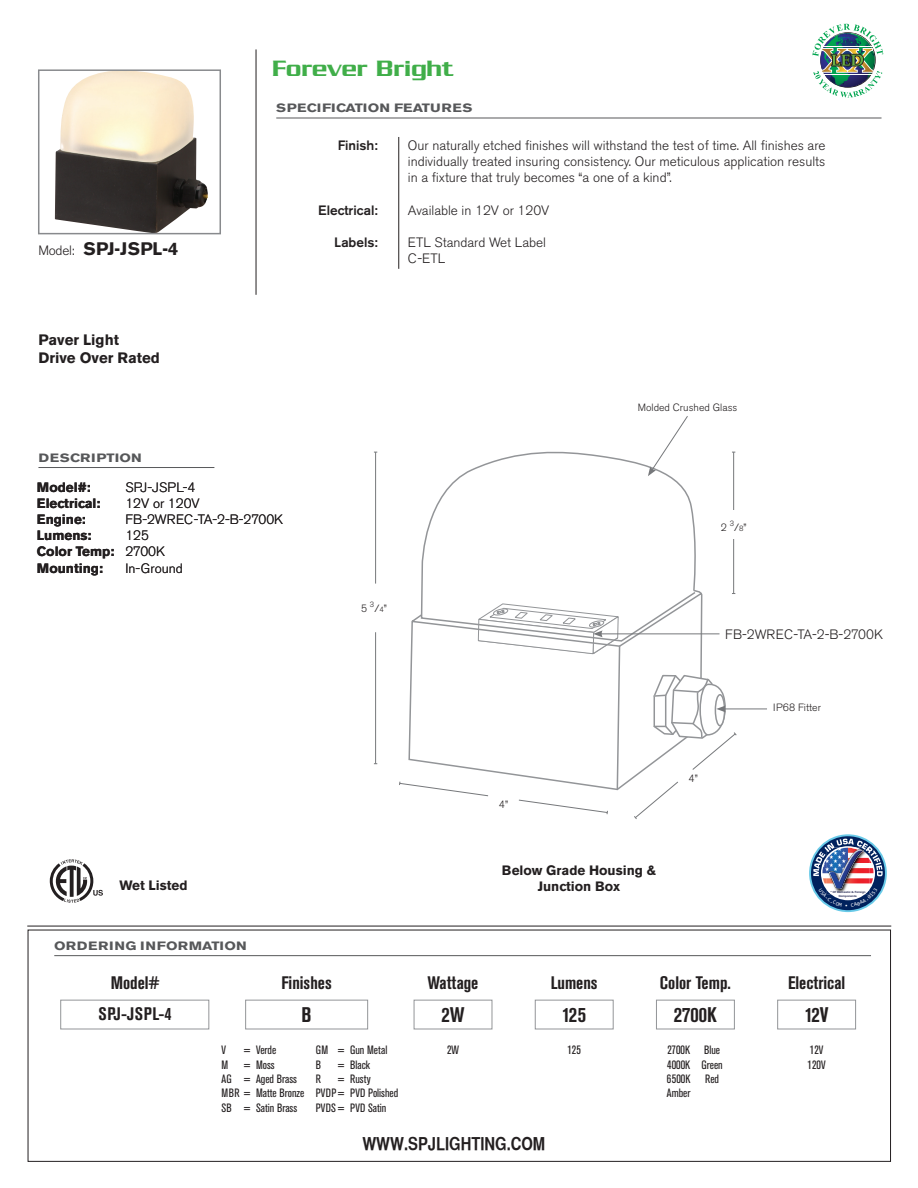
<style>
.page{position:relative;width:918px;height:1188px;background:#fff}
.page>*{position:absolute;margin:0;border:0;box-sizing:border-box;transform-origin:0 0}
.t1{font:500 24px "Serpentine";color:#40ae49}
.t2{font:700 condensed 21px "Akzidenz Grotesk BE";color:#231f20}
.t3{font:700 condensed 18px "Akzidenz Grotesk BE";color:#231f20}
.t4{font:18px "Helvetica CY Bold";color:#231f20}
.t5{font:700 18px "Akzidenz Grotesk BE";letter-spacing:.02em;color:#231f20}
.t6{font:700 15px "Akzidenz Grotesk BE";color:#231f20}
.t7{font:300 13.5px "Akzidenz Grotesk BE";color:#231f20}
.t8{font:700 13.5px "Akzidenz Grotesk BE";color:#231f20}
.t9{font:500 13.5px "Akzidenz Grotesk BE";color:#231f20}
.t10{font:condensed 12px/14.4px "Akzidenz Grotesk BE";color:#231f20}
.Paragraph_Style_1{font:700 12px "Akzidenz Grotesk BE";letter-spacing:.02em;color:#57585a;scale:1.22 1}
.Paragraph_Style_1-2{font:700 12px "Akzidenz Grotesk BE";color:#57585a;scale:1.22 1}
.t11{font:300 10.5px "Akzidenz Grotesk BE";color:#231f20}
.t12{font:700 3px "Eurostile";color:#141846;scale:1.09 1}
.s1{font-weight:300;font-size:13.5px}
.s2{font-weight:300}
.s3{font-size:7.5px}
</style>
<div class="page">
<hr style="left:38px;top:467px;width:176px;height:1px;background:#57585a">
<hr style="left:276px;top:118px;width:606px;height:1px;background:#57585a">
<img style="left:812px;top:24px;width:71px;height:74px">
<hr style="left:256px;top:49px;width:1px;height:246px;background:#231f20">
<hr style="left:398px;top:137px;width:1px;height:132px;background:#231f20">
<svg style="left:50px;top:859px;width:53px;height:44px"></svg>
<svg style="left:809px;top:834px;width:78px;height:78px"></svg>
<svg style="left:811px;top:836px;width:74px;height:74px"></svg>
<img style="left:55px;top:72px;width:153px;height:159px">
<div style="left:38px;top:69px;width:183px;height:165px;border:2px solid #888a8d"></div>
<svg style="left:634px;top:790px;width:35px;height:29px"></svg>
<svg style="left:621px;top:591px;width:82px;height:199px"></svg>
<svg style="left:421px;top:452px;width:279px;height:190px"></svg>
<hr style="left:27px;top:926px;width:864px;height:1px;background:#231f20">
<div style="left:28px;top:930px;width:863px;height:232px;border:1px solid #231f20"></div>
<hr style="left:54px;top:955px;width:817px;height:1px;background:#57585a">
<div style="left:60px;top:1000px;width:149px;height:29px;border:1px solid #939598"></div>
<div style="left:245px;top:1000px;width:123px;height:29px;border:1px solid #939598"></div>
<div style="left:414px;top:1000px;width:78px;height:29px;border:1px solid #939598"></div>
<div style="left:535px;top:1000px;width:79px;height:29px;border:1px solid #939598"></div>
<div style="left:656px;top:1000px;width:79px;height:29px;border:1px solid #939598"></div>
<div style="left:777px;top:1000px;width:79px;height:29px;border:1px solid #939598"></div>
<hr style="left:375px;top:452px;width:1px;height:132px;background:#76787b">
<hr style="left:375px;top:632px;width:1px;height:132px;background:#76787b">
<hr style="left:733px;top:452px;width:1px;height:60px;background:#76787b">
<hr style="left:733px;top:534px;width:1px;height:60px;background:#76787b">
<div style="left:714px;top:510px;width:39px;height:28px;background:#fff"></div>
<svg style="left:648px;top:416px;width:41px;height:60px"></svg>
<hr style="left:723px;top:709px;width:44px;height:1px;background:#76787b">
<svg style="left:653px;top:674px;width:84px;height:97px"></svg>
<hr style="left:600px;top:633px;width:120px;height:1px;background:#76787b">
<svg style="left:399px;top:603px;width:222px;height:212px"></svg>
<img style="left:813px;top:839px;width:70px;height:68px">
<p class="t1" style="left:273px;top:55px;width:183px">Forever Bright</p>
<p class="t5" style="left:38px;top:238px;width:141px"><span class="s1">Model:</span> SPJ-JSPL-4</p>
<p class="t6" style="left:38px;top:331px;width:82px">Paver Light</p>
<p class="t6" style="left:38px;top:349px;width:123px">Drive Over Rated</p>
<p class="Paragraph_Style_1" style="left:38px;top:451px;width:86px">DESCRIPTION</p>
<p class="Paragraph_Style_1-2" style="left:276px;top:101px;width:162px">SPECIFICATION FEATURES</p>
<p class="t9" style="left:338px;top:137px;width:42px">Finish:</p>
<p class="t7" style="left:408px;top:138px;width:419px">Our naturally etched finishes will withstand the test of time. All finishes are</p>
<p class="t7" style="left:408px;top:154px;width:419px">individually treated insuring consistency. Our meticulous application results</p>
<p class="t7" style="left:408px;top:170px;width:265px">in a fixture that truly becomes “a one of a kind”.</p>
<p class="t9" style="left:318px;top:202px;width:61px">Electrical:</p>
<p class="t7" style="left:408px;top:202px;width:143px">Available in 12V or 120V</p>
<p class="t9" style="left:334px;top:234px;width:45px">Labels:</p>
<p class="t7" style="left:408px;top:235px;width:140px">ETL Standard Wet Label</p>
<p class="t7" style="left:408px;top:251px;width:39px">C-ETL</p>
<p class="t11" style="left:638px;top:401px;width:101px">Molded Crushed Glass</p>
<p class="t8" style="left:37px;top:479px;width:55px">Model#:</p>
<p class="t7" style="left:125px;top:479px;width:72px">SPJ-JSPL-4</p>
<p class="t8" style="left:37px;top:495px;width:65px">Electrical:</p>
<p class="t7" style="left:125px;top:496px;width:76px">12V or 120V</p>
<p class="t8" style="left:37px;top:512px;width:50px">Engine:</p>
<p class="t7" style="left:125px;top:512px;width:159px">FB-2WREC-TA-2-B-2700K</p>
<p class="t8" style="left:37px;top:528px;width:56px">Lumens:</p>
<p class="t7" style="left:125px;top:528px;width:25px">125</p>
<p class="t8" style="left:37px;top:544px;width:130px">Color Temp: <span class="s2">2700K</span></p>
<p class="t8" style="left:37px;top:560px;width:68px">Mounting:</p>
<p class="t7" style="left:125px;top:560px;width:59px">In-Ground</p>
<p class="t11" style="left:361px;top:602px;width:27px">5 <sup>3</sup>/<span class="s3">4</span>”</p>
<p class="t8" style="left:119px;top:877px;width:70px">Wet Listed</p>
<p class="Paragraph_Style_1" style="left:54px;top:939px;width:159px">ORDERING INFORMATION</p>
<p class="t3" style="left:111px;top:972px;width:50px">Model#</p>
<p class="t3" style="left:98px;top:1003px;width:75px">SPJ-JSPL-4</p>
<p class="t3" style="left:282px;top:972px;width:52px">Finishes</p>
<p class="t2" style="left:302px;top:1003px;width:12px">B</p>
<p class="t10" style="left:222px;top:1043px;width:6px">V</p>
<p class="t10" style="left:244px;top:1043px;width:34px">= Verde</p>
<p class="t10" style="left:222px;top:1058px;width:8px">M</p>
<p class="t10" style="left:244px;top:1058px;width:32px">= Moss</p>
<p class="t10" style="left:222px;top:1072px;width:77px">AG = Aged Brass</p>
<p class="t10" style="left:222px;top:1086px;width:84px">MBR = Matte Bronze</p>
<p class="t10" style="left:222px;top:1101px;width:77px">SB = Satin Brass</p>
<p class="t10" style="left:316px;top:1043px;width:73px">GM = Gun Metal</p>
<p class="t10" style="left:316px;top:1058px;width:7px">B</p>
<p class="t10" style="left:338px;top:1058px;width:33px">= Black</p>
<p class="t10" style="left:316px;top:1072px;width:7px">R</p>
<p class="t10" style="left:338px;top:1072px;width:34px">= Rusty</p>
<p class="t10" style="left:316px;top:1086px;width:84px">PVDP = PVD Polished<br>PVDS = PVD Satin</p>
<p class="t11" style="left:721px;top:521px;width:27px">2 <sup>3</sup>/<span class="s3">8</span>”</p>
<p class="t11" style="left:499px;top:798px;width:11px">4”</p>
<p class="t8" style="left:502px;top:862px;width:156px">Below Grade Housing &amp;</p>
<p class="t8" style="left:538px;top:878px;width:84px">Junction Box</p>
<p class="t11" style="left:689px;top:773px;width:11px">4”</p>
<p class="t7" style="left:725px;top:626px;width:159px">FB-2WREC-TA-2-B-2700K</p>
<p class="t11" style="left:773px;top:702px;width:49px">IP68 Fitter</p>
<p class="t12" style="left:830px;top:890px;width:34px">* Of Domestic &amp; Foreign</p>
<p class="t12" style="left:839px;top:894px;width:18px">Components</p>
<p class="t3" style="left:428px;top:972px;width:52px">Wattage</p>
<p class="t3" style="left:551px;top:972px;width:48px">Lumens</p>
<p class="t3" style="left:660px;top:972px;width:72px">Color Temp.</p>
<p class="t3" style="left:788px;top:972px;width:59px">Electrical</p>
<p class="t2" style="left:441px;top:1003px;width:25px">2W</p>
<p class="t2" style="left:562px;top:1003px;width:26px">125</p>
<p class="t2" style="left:674px;top:1003px;width:44px">2700K</p>
<p class="t2" style="left:805px;top:1003px;width:25px">12V</p>
<p class="t10" style="left:447px;top:1043px;width:13px">2W</p>
<p class="t10" style="left:567px;top:1043px;width:15px">125</p>
<p class="t10" style="left:667px;top:1043px;width:24px">2700K</p>
<p class="t10" style="left:667px;top:1058px;width:25px">4000K</p>
<p class="t10" style="left:667px;top:1072px;width:25px">6500K</p>
<p class="t10" style="left:667px;top:1086px;width:25px">Amber</p>
<p class="t10" style="left:704px;top:1043px;width:17px">Blue</p>
<p class="t10" style="left:702px;top:1058px;width:23px">Green</p>
<p class="t10" style="left:705px;top:1072px;width:15px">Red</p>
<p class="t10" style="left:810px;top:1043px;width:15px">12V</p>
<p class="t10" style="left:808px;top:1058px;width:19px">120V</p>
<p class="t4" style="left:362px;top:1132px;width:184px">WWW.SPJLIGHTING.COM</p>
</div>
